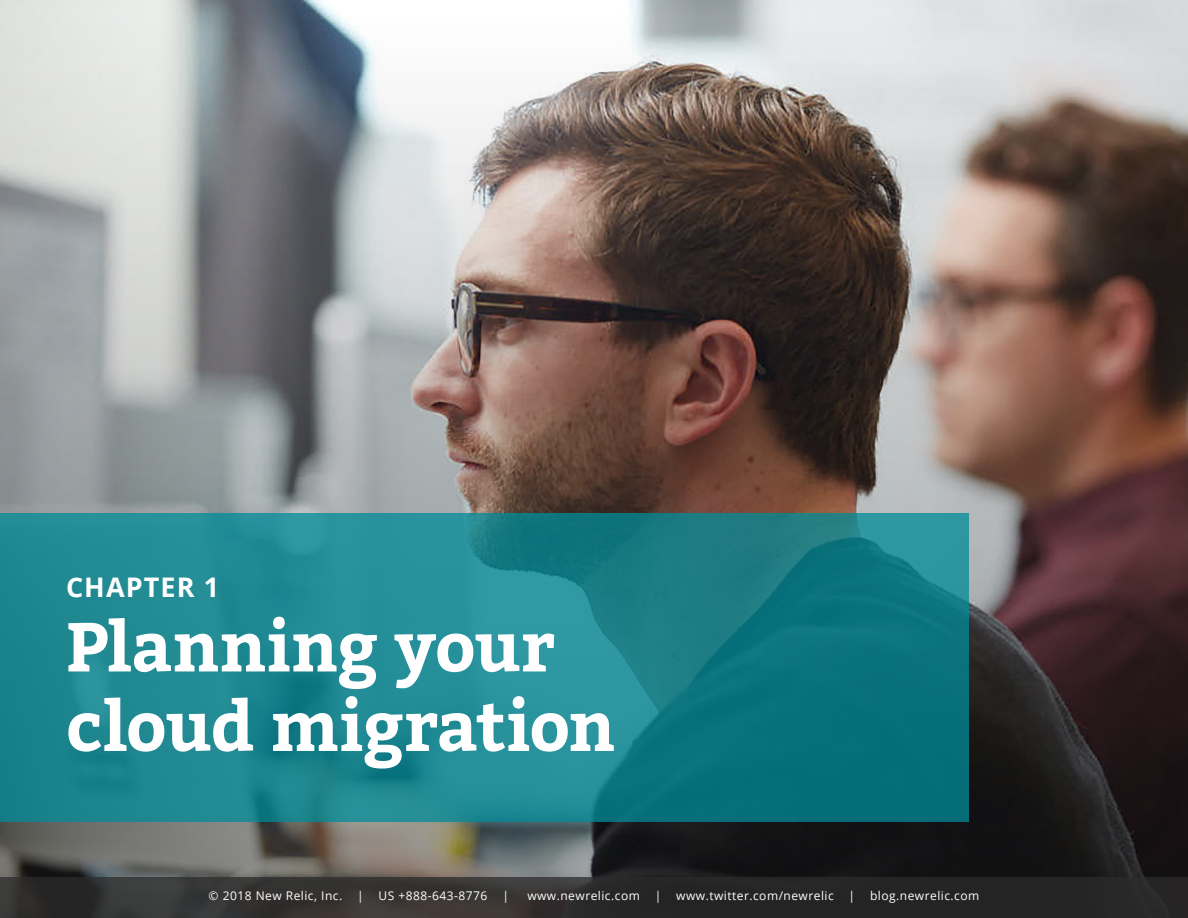
<style>
.page{position:relative;width:1188px;height:918px;background:#fff}
.page>*{position:absolute;margin:0;border:0;box-sizing:border-box;transform-origin:0 0}
.Chapter_Header{font:700 69px/79.5px "Bitter";letter-spacing:-.015em;color:#fff}
.Chapter_Number{font:700 27px "Open Sans";letter-spacing:.04em;color:#fff}
.t1{font:12px "Open Sans";letter-spacing:.04em;color:#fff}
</style>
<div class="page">
<img style="left:0;top:0;width:1188px;height:878px">
<svg style="left:0;top:878px;width:1188px;height:40px;background:#2d2c2c"></svg>
<svg style="left:0;top:513px;width:969px;height:309px;background:#1a828c"></svg>
<p class="Chapter_Number" style="left:66px;top:568px;width:155px">CHAPTER 1</p>
<p class="Chapter_Header" style="left:66px;top:610px;width:551px">Planning your cloud migration</p>
<p class="t1" style="left:209px;top:888px;width:302px">© 2018 New Relic, Inc. | US +888-643-8776 |</p>
<p class="t1" style="left:527px;top:888px;width:454px">www.newrelic.com | www.twitter.com/newrelic | blog.newrelic.com</p>
</div>
